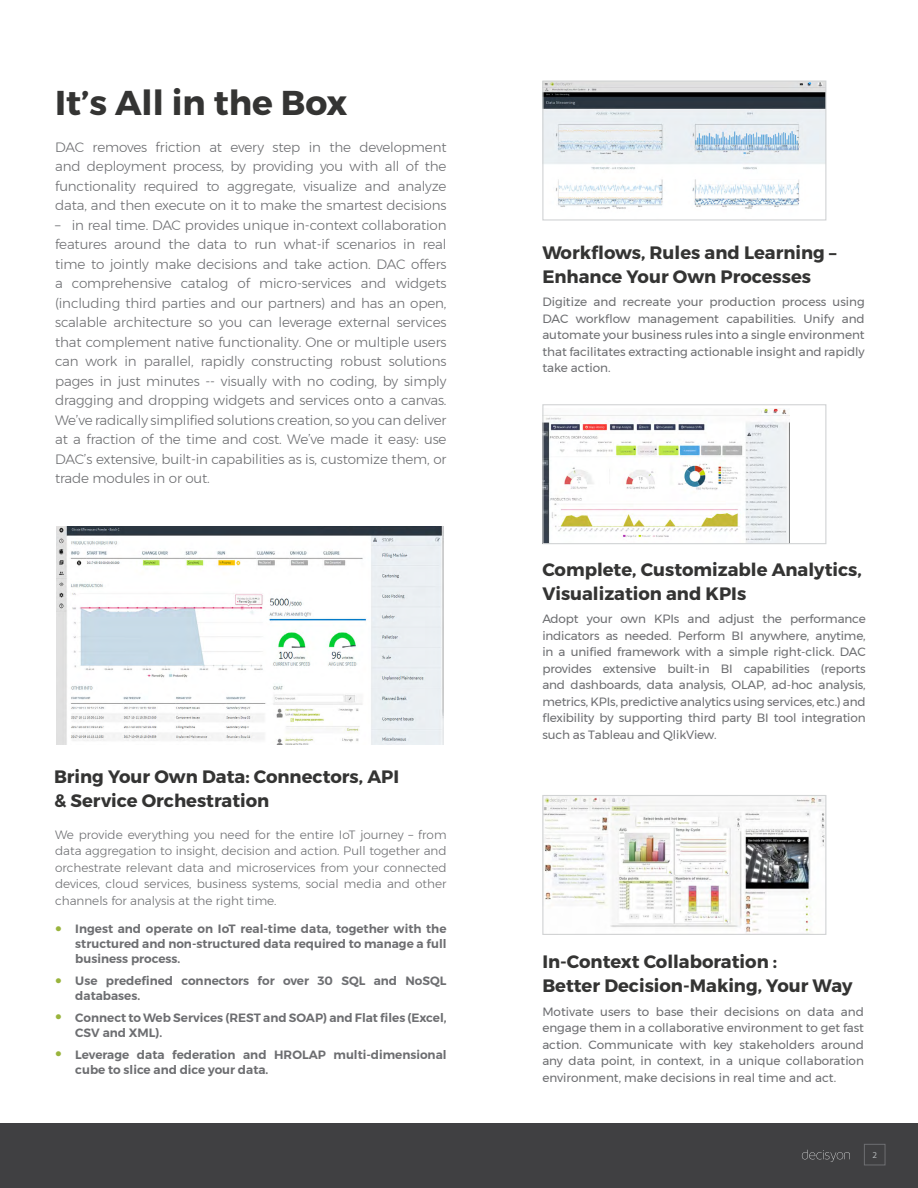
<style>
.page{position:relative;width:918px;height:1188px;background:#fff}
.page>*{position:absolute;margin:0;border:0;box-sizing:border-box;transform-origin:0 0}
.t1{font:700 34.5px "Montserrat";color:#343433}
.t2{font:700 18px/24px "Montserrat";color:#343433}
.t3{font:300 13.5px/19.5px "Montserrat";letter-spacing:-.01em;color:#6d6e71;text-align:justify}
.t4{font:12px/16.5px "Montserrat";color:#6d6e71;text-align:justify}
.t5{font:600 12px/15px "Montserrat";color:#6d6e71}
.t6{font:300 12px/16.5px "Montserrat";color:#6d6e71;text-align:justify}
.t7{font:9px "Myriad Pro";color:#b1b4b6}
.s1{font-family:"Myriad Pro";font-weight:400;font-size:24px;color:#99b43c}
</style>
<div class="page">
<div style="left:0;top:1123px;width:918px;height:65px;background:#404042"></div>
<div style="left:864px;top:1144px;width:21px;height:21px;border:1px solid #6d6e71"></div>
<svg style="left:802px;top:1150px;width:48px;height:12px"></svg>
<img style="left:56px;top:527px;width:387px;height:217px">
<img style="left:544px;top:83px;width:280px;height:126px">
<div style="left:542px;top:81px;width:284px;height:140px;border:1px solid #d1d3d4"></div>
<img style="left:544px;top:409px;width:246px;height:133px">
<div style="left:542px;top:404px;width:284px;height:140px;border:1px solid #d1d3d4"></div>
<img style="left:544px;top:797px;width:280px;height:136px">
<div style="left:542px;top:795px;width:284px;height:140px;border:1px solid #d1d3d4"></div>
<h1 class="t1" style="left:55px;top:82px;width:294px">It’s All in the Box</h1>
<p class="t3" style="left:55px;top:137px;width:393px">DAC removes friction at every step in the development and deployment process, by providing you with all of the functionality required to aggregate, visualize and analyze data, and then execute on it to make the smartest decisions</p>
<p class="t3" style="left:55px;top:215px;width:393px">– in real time. DAC provides unique in-context collaboration features around the data to run what-if scenarios in real time to jointly make decisions and take action. DAC offers a comprehensive catalog of micro-services and widgets (including third parties and our partners) and has an open, scalable architecture so you can leverage external services that complement native functionality. One or multiple users can work in parallel, rapidly constructing robust solutions pages in just minutes -- visually with no coding, by simply dragging and dropping widgets and services onto a canvas.<br>We’ve radically simplified solutions creation, so you can deliver at a fraction of the time and cost. We’ve made it easy: use DAC’s extensive, built-in capabilities as is, customize them, or trade modules in or out.</p>
<h2 class="t2" style="left:54px;top:765px;width:347px">Bring Your Own Data: Connectors, API &amp; Service Orchestration</h2>
<p class="t6" style="left:55px;top:826px;width:393px">We provide everything you need for the entire IoT journey – from data aggregation to insight, decision and action. Pull together and orchestrate relevant data and microservices from your connected devices, cloud services, business systems, social media and other channels for analysis at the right time.</p>
<p class="t5" style="left:75px;top:922px;width:373px;text-align:justify;text-indent:-20px"><span class="s1">•</span> Ingest and operate on IoT real-time data, together with the structured and non-structured data required to manage a full business process.</p>
<p class="t5" style="left:75px;top:973px;width:373px;text-indent:-20px"><span class="s1">•</span> Use predefined connectors for over 30 SQL and NoSQL databases.</p>
<p class="t5" style="left:75px;top:1010px;width:373px;text-indent:-20px"><span class="s1">•</span> Connect to Web Services (REST and SOAP) and Flat files (Excel,<br>CSV and XML).</p>
<p class="t5" style="left:75px;top:1047px;width:373px;text-indent:-20px"><span class="s1">•</span> Leverage data federation and HROLAP multi-dimensional cube to slice and dice your data.</p>
<h2 class="t2" style="left:542px;top:241px;width:296px">Workflows, Rules and Learning –<br>Enhance Your Own Processes</h2>
<p class="t4" style="left:542px;top:294px;width:324px">Digitize and recreate your production process using DAC workflow management capabilities. Unify and automate your business rules into a single environment that facilitates extracting actionable insight and rapidly take action.</p>
<h2 class="t2" style="left:542px;top:558px;width:321px">Complete, Customizable Analytics,<br>Visualization and KPIs</h2>
<p class="t4" style="left:542px;top:611px;width:325px">Adopt your own KPIs and adjust the performance indicators as needed. Perform BI anywhere, anytime, in a unified framework with a simple right-click. DAC provides extensive built-in BI capabilities (reports and dashboards, data analysis, OLAP, ad-hoc analysis, metrics, KPIs, predictive analytics using services, etc.) and flexibility by supporting third party BI tool integration such as Tableau and QlikView.</p>
<h2 class="t2" style="left:542px;top:950px;width:312px">In-Context Collaboration :<br>Better Decision-Making, Your Way</h2>
<p class="t4" style="left:542px;top:1003px;width:323px">Motivate users to base their decisions on data and engage them in a collaborative environment to get fast action. Communicate with key stakeholders around any data point, in context, in a unique collaboration environment, make decisions in real time and act.</p>
<p class="t7" style="left:872px;top:1149px;width:6px">2</p>
</div>
